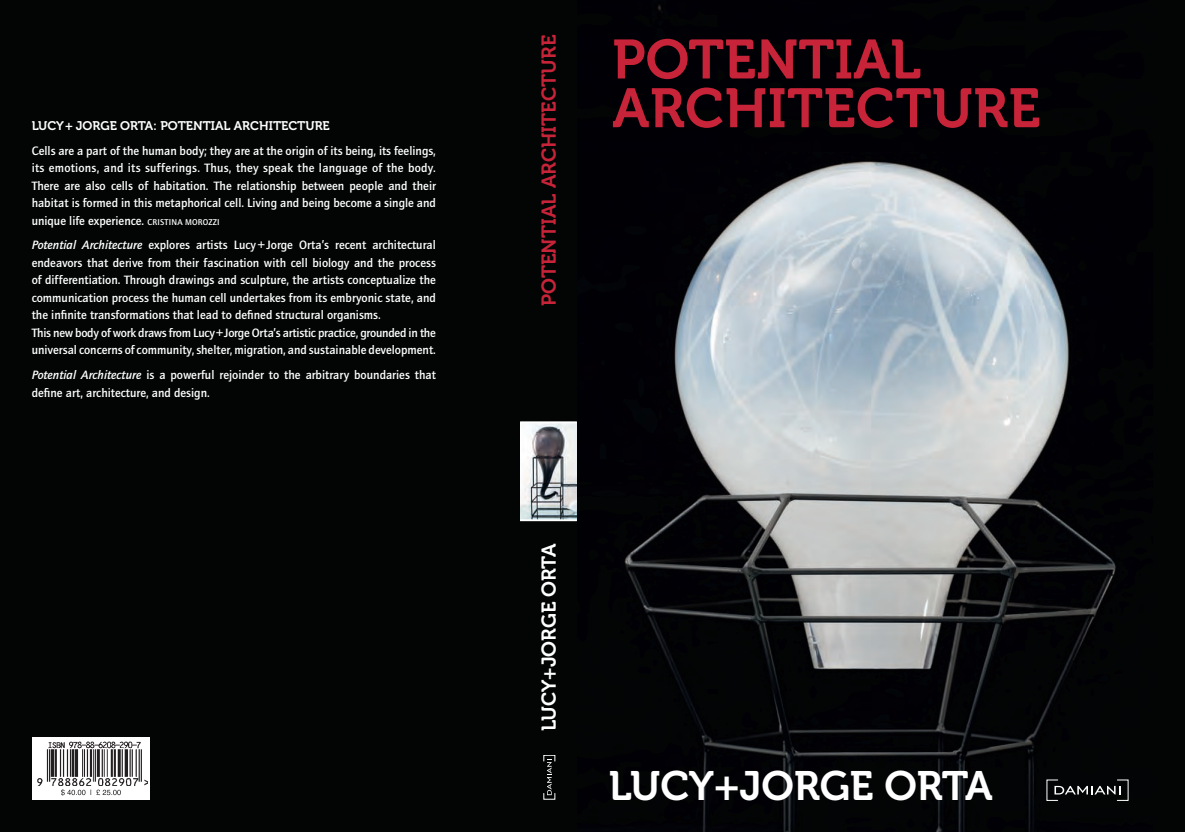
<style>
.page{position:relative;width:1185px;height:832px;background:#fff}
.page>*{position:absolute;margin:0;border:0;box-sizing:border-box;transform-origin:0 0}
.t1{font:55px/48.8px "Museo 700";letter-spacing:.005em;color:#c82439}
.t2{font:40.88px "Museo 700";letter-spacing:-.005em;color:#fff}
.t3{font:20px "Museo 700";color:#c82439}
.t4{font:20px "Museo 700";letter-spacing:-.005em;color:#fff}
.t5{font:700 12.5px/17.5px "Quay Itc T";color:#fff}
.t6{font:12.5px "Museo 700";color:#fff}
.s1{font-size:8.75px}
.s2{font-style:italic}
</style>
<div class="page">
<img style="left:576px;top:0;width:576px;height:832px">
<div style="left:1152px;top:0;width:32px;height:832px;background:#030505"></div>
<div style="left:0;top:0;width:576px;height:832px;background:#030505"></div>
<div style="left:32px;top:737px;width:118px;height:63px;background:#fff"></div>
<svg style="left:543px;top:755px;width:12px;height:44px"></svg>
<img style="left:520px;top:423px;width:56px;height:96px">
<img style="left:37px;top:741px;width:110px;height:45px">
<svg style="left:61px;top:789px;width:60px;height:7px"></svg>
<svg style="left:1046px;top:779px;width:82px;height:21px;background:#292b2b"></svg>
<hr style="left:520px;top:421px;width:56px;height:2px;background:#fff">
<hr style="left:520px;top:519px;width:56px;height:2px;background:#fff">
<p class="t6" style="left:32px;top:119px;width:14px">LUCY</p>
<p class="t6" style="left:65px;top:119px;width:23px">+ JORGE</p>
<p class="t6" style="left:120px;top:119px;width:14px">ORTA</p>
<p class="t6" style="left:153px;top:119px;width:19px">: POTE</p>
<p class="t6" style="left:193px;top:119px;width:89px">NTIAL ARC HITECTURE</p>
<p class="t5" style="left:32px;top:142px;width:406px;text-align:justify">Cells are a part of the human body; they are at the origin of its being, its feelings, its emotions, and its sufferings. Thus, they speak the language of the body.<br>There are also cells of habitation. The relationship between people and their habitat is formed in this metaphorical cell. Living and being become a single and unique life experience. <span class="s1">Cristina Morozzi</span></p>
<p class="t5" style="left:32px;top:236px;width:405px"><span class="s2">Potential Architecture</span> explores artists Lucy+Jorge Orta’s recent architectural endeavors that derive from their fascination with cell biology and the process of differentiation. Through drawings and sculpture, the artists conceptualize the communication process the human cell undertakes from its embryonic state, and the infinite transformations that lead to defined structural organisms.<br>This new body of work draws from Lucy+Jorge Orta’s artistic practice, grounded in the universal concerns of community, shelter, migration, and sustainable development.</p>
<p class="t5" style="left:32px;top:366px;width:405px"><span class="s2">Potential Architecture</span> is a powerful rejoinder to the arbitrary boundaries that define art, architecture, and design.</p>
<h3 class="t3" style="left:538px;top:253px;width:219px;rotate:-90deg">NTIAL ARC HITECTURE</h3>
<h3 class="t3" style="left:538px;top:306px;width:28px;rotate:-90deg">POTE</h3>
<h1 class="t1" style="left:612px;top:36px;width:71px">POTE</h1>
<h1 class="t1" style="left:612px;top:36px;width:275px;text-indent:144px">NTIAL<br>ARC HITECTURE</h1>
<h3 class="t4" style="left:538px;top:731px;width:189px;rotate:-90deg">LUCY+JORGE ORTA</h3>
<h2 class="t2" style="left:608px;top:763px;width:385px">LUCY+JORGE ORTA</h2>
</div>
